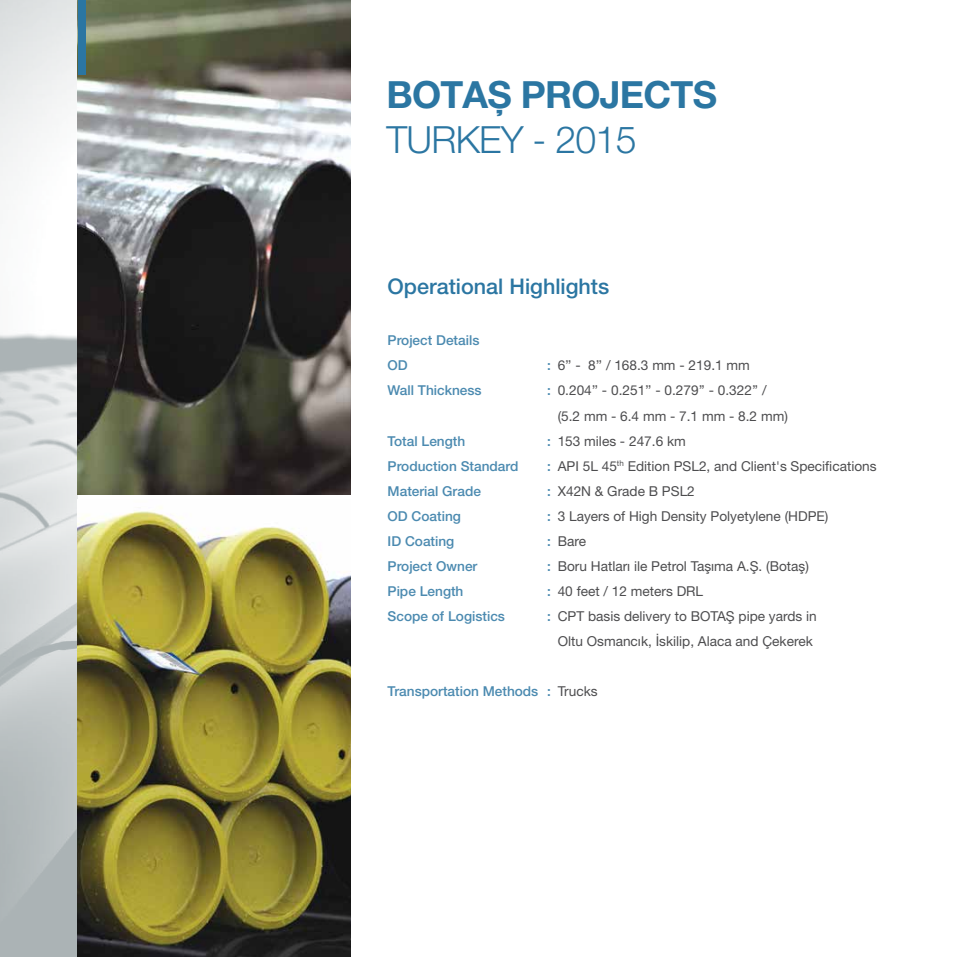
<style>
.page{position:relative;width:957px;height:957px;background:#fff}
.page>*{position:absolute;margin:0;border:0;box-sizing:border-box;transform-origin:0 0}
.t1{font:700 37.5px "Helvetica Neue LT Pro";letter-spacing:-.02em;color:#2b76a2}
.t2{font:300 37.5px "Helvetica Neue LT Pro";letter-spacing:-.02em;color:#2b76a2}
.t3{font:500 21.5px "Helvetica Neue LT Pro";color:#2b76a2}
.t4{font:13.62px/25px "Helvetica Neue LT Pro";color:#4d4d4f}
.t5{font:500 13.62px/25px "Helvetica Neue LT Pro";color:#4b8ab0}
.s1{font-weight:500;color:#4b8ab0}
.s2{font-weight:400;color:#4d4d4f}
</style>
<div class="page">
<img style="left:0;top:0;width:78px;height:957px">
<img style="left:78px;top:507px;width:273px;height:450px">
<img style="left:78px;top:0;width:273px;height:494px">
<div style="left:78px;top:0;width:7px;height:74px;background:#2b76a2"></div>
<h1 class="t1" style="left:386px;top:71px;width:332px">BOTAŞ PROJECTS</h1>
<h1 class="t2" style="left:386px;top:116px;width:252px">TURKEY - 2015</h1>
<h2 class="t3" style="left:387px;top:273px;width:223px">Operational Highlights</h2>
<p class="t5" style="left:387px;top:328px;width:93px">Project Details<br>OD</p>
<p class="t4" style="left:547px;top:353px;width:204px"><span class="s1">:</span> 6’’ - 8’’ / 168.3 mm - 219.1 mm</p>
<p class="t5" style="left:387px;top:378px;width:96px">Wall Thickness</p>
<p class="t4" style="left:558px;top:378px;width:232px;text-indent:-11px"><span class="s1">:</span> 0.204’’ - 0.251’’ - 0.279’’ - 0.322’’ / (5.2 mm - 6.4 mm - 7.1 mm - 8.2 mm)</p>
<p class="t5" style="left:387px;top:428px;width:79px">Total Length</p>
<p class="t4" style="left:547px;top:428px;width:140px"><span class="s1">:</span> 153 miles - 247.6 km</p>
<p class="t5" style="left:387px;top:453px;width:132px">Production Standard</p>
<p class="t4" style="left:547px;top:453px;width:331px"><span class="s1">:</span> API 5L 45<sup>th</sup> Edition PSL2, and Client's Specifications</p>
<p class="t5" style="left:387px;top:478px;width:95px">Material Grade</p>
<p class="t4" style="left:547px;top:478px;width:149px"><span class="s1">:</span> X42N &amp; Grade B PSL2</p>
<p class="t5" style="left:387px;top:503px;width:75px">OD Coating</p>
<p class="t4" style="left:547px;top:503px;width:283px"><span class="s1">:</span> 3 Layers of High Density Polyetylene (HDPE)</p>
<p class="t5" style="left:387px;top:528px;width:68px">ID Coating</p>
<p class="t4" style="left:547px;top:528px;width:40px"><span class="s1">:</span> Bare</p>
<p class="t5" style="left:387px;top:553px;width:91px">Project Owner</p>
<p class="t4" style="left:547px;top:553px;width:263px"><span class="s1">:</span> Boru Hatları ile Petrol Taşıma A.Ş. (Botaş)</p>
<p class="t5" style="left:387px;top:578px;width:77px">Pipe Length</p>
<p class="t4" style="left:547px;top:578px;width:158px"><span class="s1">:</span> 40 feet / 12 meters DRL</p>
<p class="t5" style="left:387px;top:603px;width:119px">Scope of Logistics</p>
<p class="t4" style="left:547px;top:603px;width:271px;text-align:center"><span class="s1">:</span> CPT basis delivery to BOTAŞ pipe yards in<br>Oltu Osmancık, İskilip, Alaca and Çekerek</p>
<p class="t5" style="left:387px;top:678px;width:212px">Transportation Methods : <span class="s2">Trucks</span></p>
</div>
